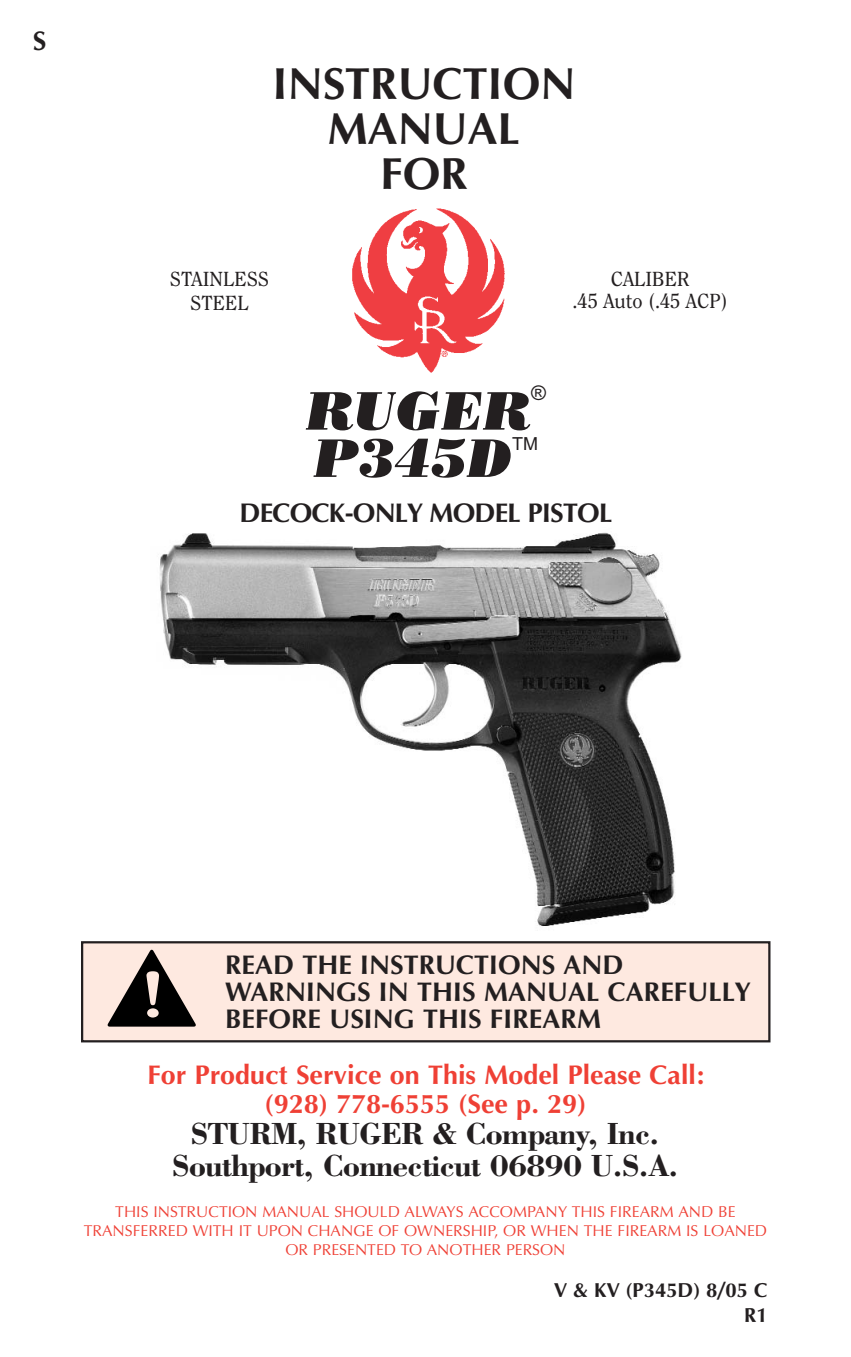
<style>
.page{position:relative;width:851px;height:1357px;background:#fff}
.page>*{position:absolute;margin:0;border:0;box-sizing:border-box;transform-origin:0 0}
.t1{font:600 60.75px "Souvenir";color:#fee9e0}
.t2{font:italic 54px "Bodoni Poster";color:#231f20}
.t3{font:700 45px/45px "Optima";color:#231f20;text-align:center}
.t4{font:700 31.5px/31.5px "Bodoni";letter-spacing:-.03em;color:#231f20;text-align:center}
.t5{font:700 27px/27px "Optima";color:#231f20}
.t6{font:700 27px/29.2px "Optima";color:#ef4035;text-align:center}
.t7{font:700 27px "Optima";letter-spacing:-.03em;color:#231f20}
.t8{font:20.25px/24.3px "Clearface";color:#231f20;text-align:center}
.t9{font:700 20.25px/24.5px "Optima";color:#231f20;text-align:right}
.t10{font:20.25px "Arial";color:#231f20}
.t11{font:18px "Arial";color:#231f20}
.t12{font:15.75px/19.1px "Optima";color:#ef4035;text-align:center}
</style>
<div class="page">
<img style="left:159px;top:532px;width:523px;height:394px">
<div style="left:82px;top:942px;width:687px;height:99px;background:#fee9e0"></div>
<div style="left:81px;top:941px;width:689px;height:101px;border:2px solid #231f20"></div>
<svg style="left:107px;top:949px;width:89px;height:77px"></svg>
<img style="left:352px;top:208px;width:153px;height:165px">
<h3 class="t5" style="left:33px;top:30px;width:15px">S</h3>
<h3 class="t3" style="left:273px;top:65px;width:304px">INSTRUCTION<br>MANUAL<br>FOR</h3>
<p class="t8" style="left:170px;top:268px;width:101px">STAINLESS<br>STEEL</p>
<p class="t8" style="left:572px;top:269px;width:157px;line-height:22.5px">CALIBER<br>.45 Auto (.45 ACP)</p>
<h2 class="t2" style="left:306px;top:391px;width:226px">RUGER</h2>
<p class="t10" style="left:531px;top:386px;width:16px">®</p>
<h2 class="t2" style="left:314px;top:439px;width:199px">P345D</h2>
<p class="t11" style="left:512px;top:437px;width:27px">TM</p>
<h3 class="t7" style="left:239px;top:501px;width:374px">DECOCK-ONLY MODEL PISTOL</h3>
<h1 class="t1" style="left:142px;top:970px;width:23px">!</h1>
<h3 class="t5" style="left:225px;top:954px;width:527px">READ THE INSTRUCTIONS AND<br>WARNINGS IN THIS MANUAL CAREFULLY</h3>
<h3 class="t5" style="left:225px;top:1008px;width:377px">BEFORE USING THIS FIREARM</h3>
<h3 class="t6" style="left:147px;top:1062px;width:557px">For Product Service on This Model Please Call: (928) 778-6555 (See p. 29)</h3>
<h3 class="t4" style="left:172px;top:1121px;width:508px">STURM, RUGER &amp; Company, Inc.<br>Southport, Connecticut 06890 U.S.A.</h3>
<p class="t12" style="left:84px;top:1204px;width:685px">THIS INSTRUCTION MANUAL SHOULD ALWAYS ACCOMPANY THIS FIREARM AND BE<br>TRANSFERRED WITH IT UPON CHANGE OF OWNERSHIP, OR WHEN THE FIREARM IS LOANED<br>OR PRESENTED TO ANOTHER PERSON</p>
<p class="t9" style="left:554px;top:1280px;width:215px">V &amp; KV (P345D) 8/05 C<br>R1</p>
</div>
